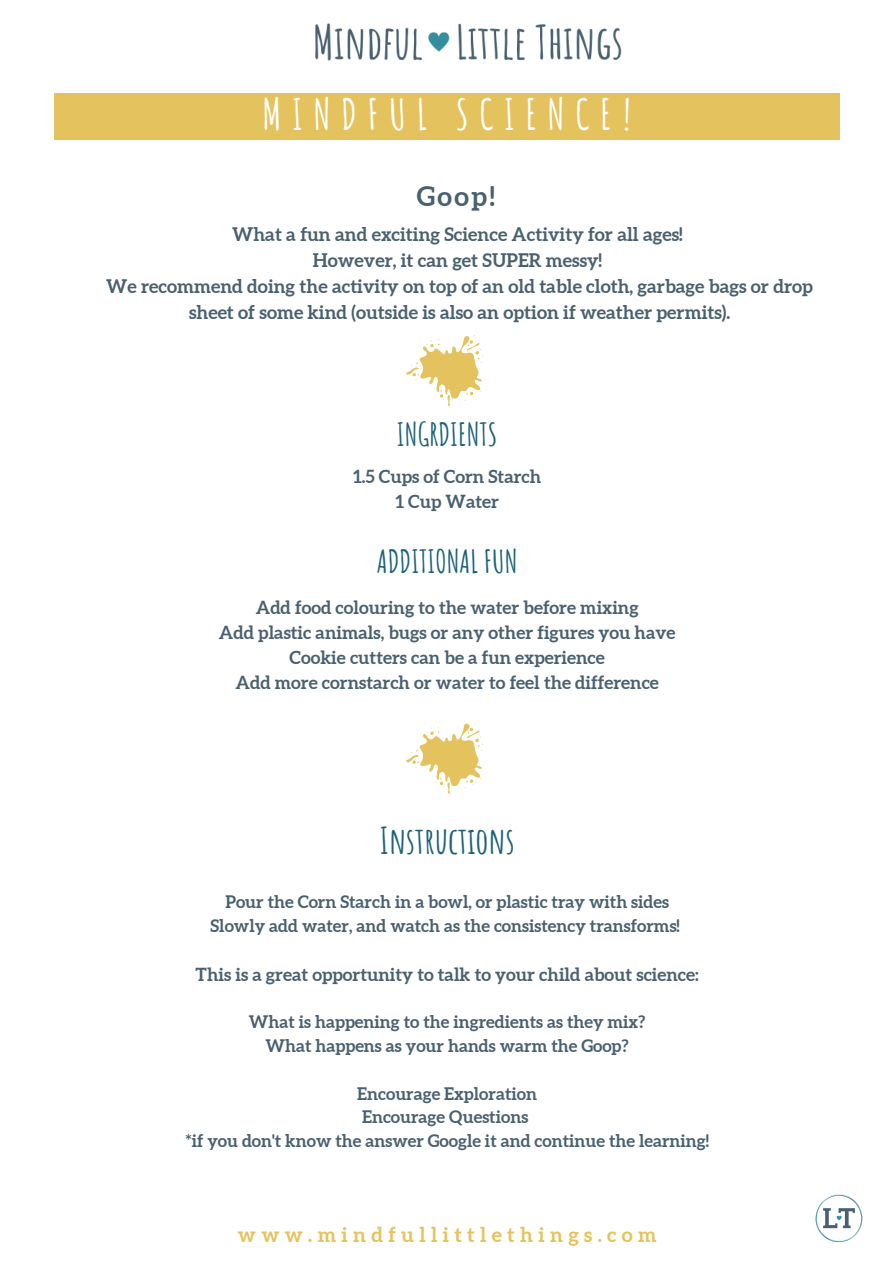
<style>
.page{position:relative;width:894px;height:1264px;background:#fff}
.page>*{position:absolute;margin:0;border:0;box-sizing:border-box;transform-origin:0 0}
.t1{font:700 42px "Amatic SC";letter-spacing:.25em;color:#fff}
.t2{font:700 36px "Amatic SC";color:#1d6176}
.t3{font:700 31.2px "Amatic SC";color:#1d6176}
.t4{font:700 27px "Aleo";color:#49606f}
.t5{font:700 20.25px "Aleo";letter-spacing:.265em;color:#e4c25d}
.t6{font:700 18.6px/26px "Aleo";color:#49606f;text-align:center}
.t7{font:700 18px/24.9px "Aleo";color:#49606f;text-align:center}
.t8{font:700 17.25px/23.7px "Aleo";color:#49606f;text-align:center}
</style>
<div class="page">
<img style="left:815px;top:1194px;width:48px;height:49px">
<img style="left:315px;top:23px;width:307px;height:38px">
<div style="left:54px;top:93px;width:785px;height:47px;background:#e4c25d"></div>
<svg style="left:406px;top:335px;width:77px;height:71px"></svg>
<svg style="left:406px;top:722px;width:77px;height:71px"></svg>
<h1 class="t1" style="left:262px;top:87px;width:370px">MINDFUL SCIENCE!</h1>
<h3 class="t4" style="left:417px;top:181px;width:79px">Goop!</h3>
<p class="t6" style="left:106px;top:221px;width:708px">What a fun and exciting Science Activity for all ages!<br>However, it can get SUPER messy!<br>We recommend doing the activity on top of an old table cloth, garbage bags or drop sheet of some kind (outside is also an option if weather permits).</p>
<h3 class="t3" style="left:397px;top:414px;width:102px">INGRDIENTS</h3>
<p class="t7" style="left:353px;top:463px;width:190px">1.5 Cups of Corn Starch<br>1 Cup Water</p>
<h3 class="t3" style="left:376px;top:541px;width:142px">ADDITIONAL FUN</h3>
<p class="t7" style="left:219px;top:594px;width:458px">Add food colouring to the water before mixing<br>Add plastic animals, bugs or any other figures you have Cookie cutters can be a fun experience<br>Add more cornstarch or water to feel the difference</p>
<h2 class="t2" style="left:379px;top:817px;width:136px">Instructions</h2>
<p class="t8" style="left:210px;top:889px;width:470px">Pour the Corn Starch in a bowl, or plastic tray with sides<br>Slowly add water, and watch as the consistency transforms!</p>
<p class="t7" style="left:195px;top:961px;width:504px">This is a great opportunity to talk to your child about science:</p>
<p class="t8" style="left:249px;top:1009px;width:398px">What is happening to the ingredients as they mix?<br>What happens as your hands warm the Goop?</p>
<p class="t8" style="left:185px;top:1081px;width:525px">Encourage Exploration<br>Encourage Questions<br>*if you don't know the answer Google it and continue the learning!</p>
<p class="t5" style="left:238px;top:1222px;width:420px">www.mindfullittlethings.com</p>
</div>
